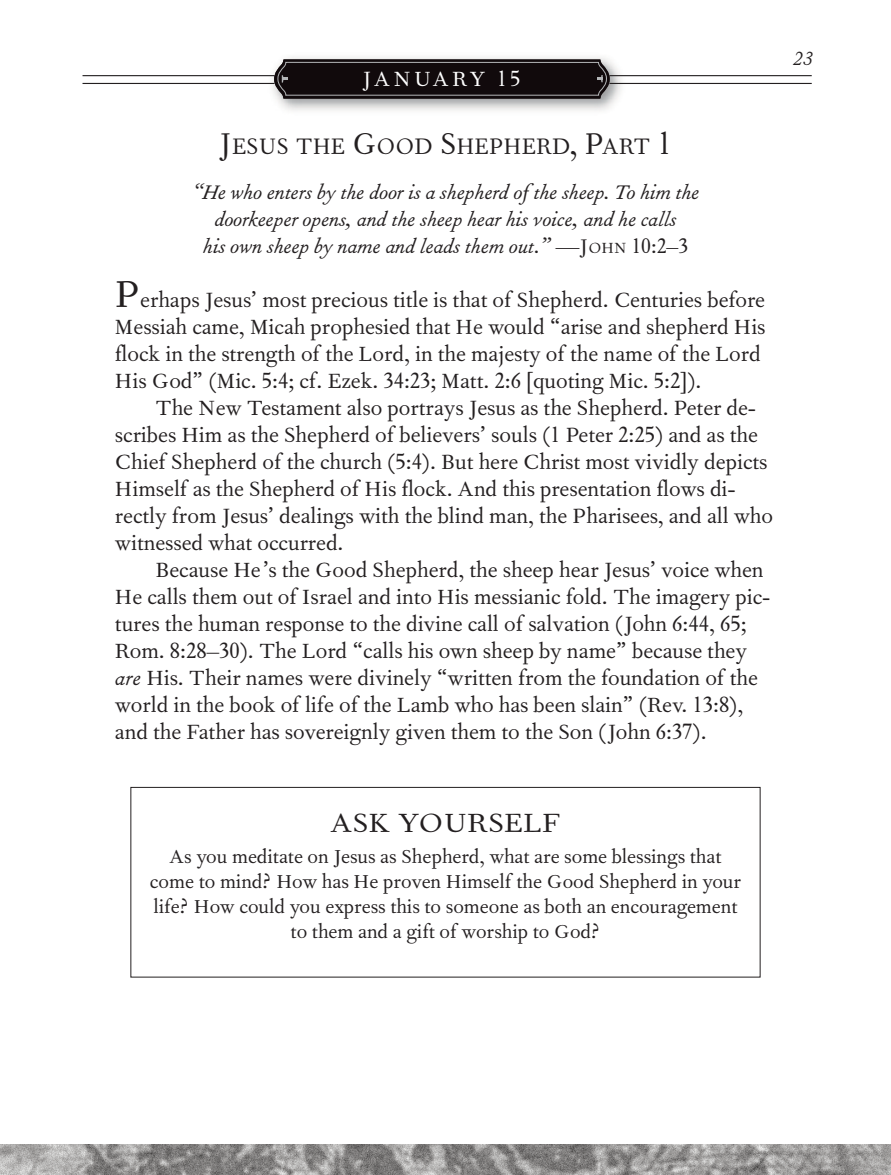
<style>
.page{position:relative;width:891px;height:1175px;background:#fff}
.page>*{position:absolute;margin:0;border:0;box-sizing:border-box;transform-origin:0 0}
.t1{font:31.72px "Fournier";color:#231f20;scale:1.06 1}
.t2{font:27px "Fournier";color:#231f20;scale:.95 1}
.t3{font:24.75px/27px "Fournier";color:#231f20}
.t4{font:24.75px "Fournier";letter-spacing:.12em;color:#fff}
.t5{font:italic 23.62px/27px "Fournier";letter-spacing:-.01em;color:#231f20;text-align:center}
.t6{font:22.5px/24.8px "Fournier";color:#231f20;text-align:center}
.t7{font:italic 22.5px "Fournier";color:#231f20}
.s1{font-size:36px}
.s2{font-style:normal}
.s3{font-style:normal;font-size:17.78px}
.s4{font-size:45px}
.s5{font-style:italic}
</style>
<div class="page">
<div style="left:130px;top:787px;width:630px;height:190px;border:1px solid #231f20"></div>
<img style="left:264px;top:57px;width:366px;height:54px">
<svg style="left:274px;top:59px;width:336px;height:40px;background:#201a1c"></svg>
<hr style="left:83px;top:75px;width:192px;height:1px;background:#231f20">
<hr style="left:83px;top:83px;width:192px;height:1px;background:#231f20">
<hr style="left:609px;top:75px;width:203px;height:1px;background:#231f20">
<hr style="left:609px;top:83px;width:203px;height:1px;background:#231f20">
<img style="left:0;top:1144px;width:891px;height:30px">
<p class="t4" style="left:363px;top:70px;width:159px">JANUARY 15</p>
<p class="t2" style="left:219px;top:136px;width:478px"><span class="s1">J</span>ESUS THE <span class="s1">G</span>OOD <span class="s1">S</span>HEPHERD<span class="s1">, P</span>ART <span class="s1">1</span></p>
<p class="t5" style="left:191px;top:180px;width:510px">“He who enters by the door is a shepherd of the sheep. To him the doorkeeper opens, and the sheep hear his voice, and he calls<br>his own sheep by name and leads them out.” <span class="s2">—J</span><span class="s3">OHN</span> <span class="s2">10:2–3</span></p>
<p class="t3" style="left:115px;top:288px;width:652px"><span class="s4">P</span>erhaps Jesus’ most precious title is that of Shepherd. Centuries before Messiah came, Micah prophesied that He would “arise and shepherd His flock in the strength of the Lord, in the majesty of the name of the Lord His God” (Mic. 5:4; cf. Ezek. 34:23; Matt. 2:6 [quoting Mic. 5:2]).</p>
<p class="t3" style="left:115px;top:396px;width:659px;text-indent:40px">The New Testament also portrays Jesus as the Shepherd. Peter de&shy;scribes Him as the Shepherd of believers’ souls (1 Peter 2:25) and as the Chief Shepherd of the church (5:4). But here Christ most vividly depicts Himself as the Shepherd of His flock. And this presentation flows di&shy;rectly from Jesus’ dealings with the blind man, the Pharisees, and all who witnessed what occurred.</p>
<p class="t3" style="left:115px;top:558px;width:657px;text-indent:40px">Because He’s the Good Shepherd, the sheep hear Jesus’ voice when He calls them out of Israel and into His messianic fold. The imagery pic&shy;tures the human response to the divine call of salvation (John 6:44, 65; Rom. 8:28–30). The Lord “calls his own sheep by name” because they <span class="s5">are</span> His. Their names were divinely “written from the foundation of the world in the book of life of the Lamb who has been slain” (Rev. 13:8), and the Father has sovereignly given them to the Son (John 6:37).</p>
<p class="t7" style="left:792px;top:51px;width:21px">23</p>
<p class="t1" style="left:331px;top:811px;width:218px">ASK YOURSELF</p>
<p class="t6" style="left:150px;top:846px;width:592px">As you meditate on Jesus as Shepherd, what are some blessings that come to mind? How has He proven Himself the Good Shepherd in your life? How could you express this to someone as both an encouragement to them and a gift of worship to God?</p>
</div>
